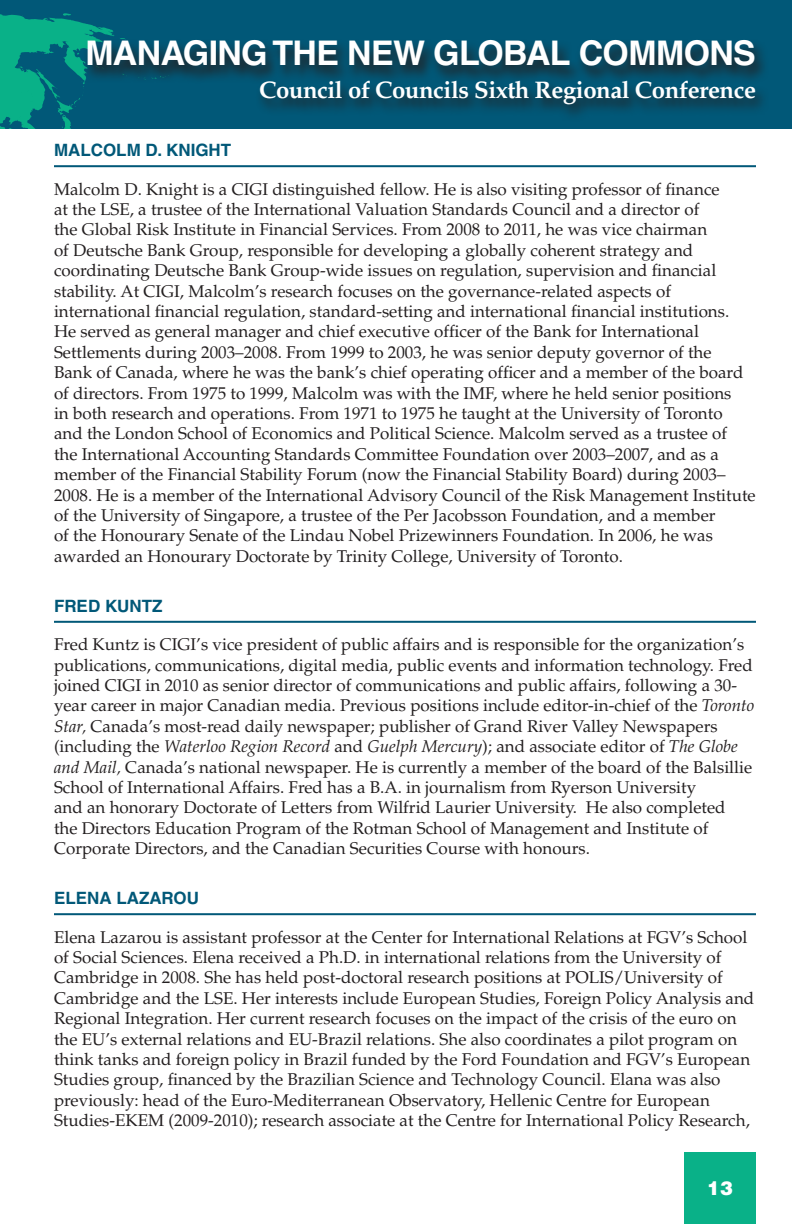
<style>
.page{position:relative;width:792px;height:1224px;background:#fff}
.page>*{position:absolute;margin:0;border:0;box-sizing:border-box;transform-origin:0 0}
.t1{font:700 34px "Helvetica LT Std";letter-spacing:-.02em;color:#fff}
.t2{font:700 24px "Palatino LT Std";letter-spacing:-.02em;color:#fff}
.t3{font:900 19.2px "Helvetica LT Std";color:#fff}
.t4{font:17px/20.4px "Palatino LT Std";color:#231f20}
.Heading_2{font:700 17px "Helvetica LT Std";color:#015878}
.s1{font-style:italic}
</style>
<div class="page">
<div style="left:0;top:0;width:792px;height:128px;background:#015878"></div>
<div style="left:684px;top:1152px;width:72px;height:72px;background:#09b188"></div>
<svg style="left:0;top:13px;width:115px;height:115px"></svg>
<svg style="left:82px;top:38px;width:682px;height:85px"></svg>
<hr style="left:54px;top:165px;width:702px;height:2px;background:#015878">
<hr style="left:54px;top:621px;width:702px;height:2px;background:#015878">
<hr style="left:54px;top:913px;width:702px;height:2px;background:#015878">
<h1 class="t1" style="left:85px;top:33px;width:672px">MANAGING THE NEW GLOBAL COMMONS</h1>
<h2 class="t2" style="left:259px;top:76px;width:498px">Council of Councils Sixth Regional Conference</h2>
<p class="Heading_2" style="left:54px;top:140px;width:179px">MALCOLM D. KNIGHT</p>
<p class="t4" style="left:54px;top:179px;width:703px">Malcolm D. Knight is a CIGI distinguished fellow. He is also visiting professor of finance<br>at the LSE, a trustee of the International Valuation Standards Council and a director of<br>the Global Risk Institute in Financial Services. From 2008 to 2011, he was vice chairman<br>of Deutsche Bank Group, responsible for developing a globally coherent strategy and coordinating Deutsche Bank Group-wide issues on regulation, supervision and financial stability. At CIGI, Malcolm’s research focuses on the governance-related aspects of international financial regulation, standard-setting and international financial institutions.<br>He served as general manager and chief executive officer of the Bank for International Settlements during 2003–2008. From 1999 to 2003, he was senior deputy governor of the<br>Bank of Canada, where he was the bank’s chief operating officer and a member of the board of directors. From 1975 to 1999, Malcolm was with the IMF, where he held senior positions<br>in both research and operations. From 1971 to 1975 he taught at the University of Toronto and the London School of Economics and Political Science. Malcolm served as a trustee of<br>the International Accounting Standards Committee Foundation over 2003–2007, and as a member of the Financial Stability Forum (now the Financial Stability Board) during 2003– 2008. He is a member of the International Advisory Council of the Risk Management Institute of the University of Singapore, a trustee of the Per Jacobsson Foundation, and a member<br>of the Honourary Senate of the Lindau Nobel Prizewinners Foundation. In 2006, he was awarded an Honourary Doctorate by Trinity College, University of Toronto.</p>
<p class="Heading_2" style="left:54px;top:595px;width:110px">FRED KUNTZ</p>
<p class="t4" style="left:54px;top:635px;width:702px">Fred Kuntz is CIGI’s vice president of public affairs and is responsible for the organization’s publications, communications, digital media, public events and information technology. Fred joined CIGI in 2010 as senior director of communications and public affairs, following a 30- year career in major Canadian media. Previous positions include editor-in-chief of the <span class="s1">Toronto Star,</span> Canada’s most-read daily newspaper; publisher of Grand River Valley Newspapers (including the <span class="s1">Waterloo Region Record</span> and <span class="s1">Guelph Mercury</span>); and associate editor of <span class="s1">The Globe and Mail,</span> Canada’s national newspaper. He is currently a member of the board of the Balsillie School of International Affairs. Fred has a B.A. in journalism from Ryerson University<br>and an honorary Doctorate of Letters from Wilfrid Laurier University. He also completed<br>the Directors Education Program of the Rotman School of Management and Institute of Corporate Directors, and the Canadian Securities Course with honours.</p>
<p class="Heading_2" style="left:54px;top:888px;width:147px">ELENA LAZAROU</p>
<p class="t4" style="left:54px;top:927px;width:702px">Elena Lazarou is assistant professor at the Center for International Relations at FGV’s School of Social Sciences. Elena received a Ph.D. in international relations from the University of Cambridge in 2008. She has held post-doctoral research positions at POLIS/University of Cambridge and the LSE. Her interests include European Studies, Foreign Policy Analysis and Regional Integration. Her current research focuses on the impact of the crisis of the euro on the EU’s external relations and EU-Brazil relations. She also coordinates a pilot program on think tanks and foreign policy in Brazil funded by the Ford Foundation and FGV’s European Studies group, financed by the Brazilian Science and Technology Council. Elana was also previously: head of the Euro-Mediterranean Observatory, Hellenic Centre for European Studies-EKEM (2009-2010); research associate at the Centre for International Policy Research,</p>
<p class="t3" style="left:707px;top:1175px;width:27px">13</p>
</div>
